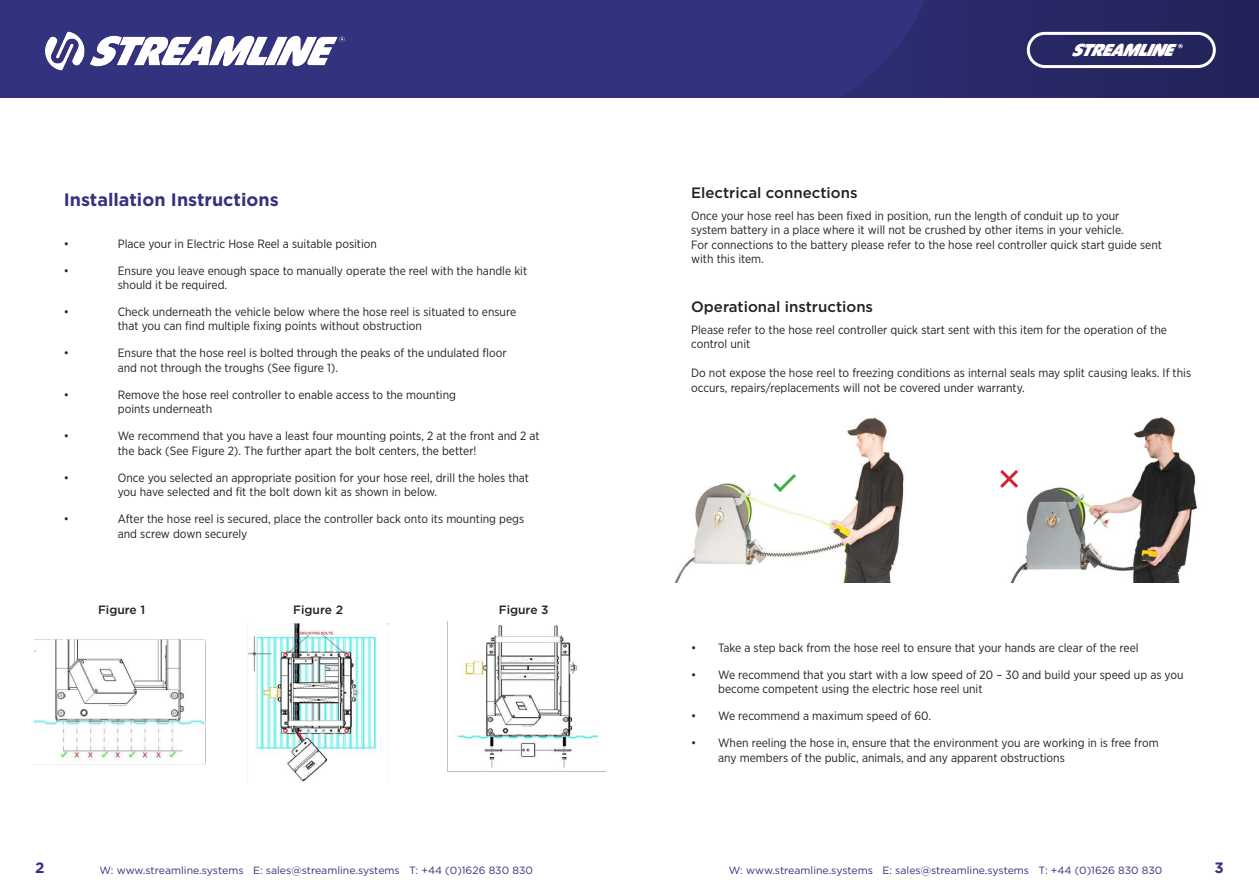
<style>
.page{position:relative;width:1259px;height:893px;background:#fff}
.page>*{position:absolute;margin:0;border:0;box-sizing:border-box;transform-origin:0 0}
.t1{font:700 18px "Gotham";color:#32327f}
.t2{font:italic 18px "Harry Obese";color:#fff}
.t3{font:500 15px "Gotham";color:#231f20}
.t4{font:700 15px "Gotham";color:#32327f}
.t5{font:12px/14.4px "Gotham Narrow";color:#231f20}
.t6{font:500 12px "Gotham";color:#231f20}
.t7{font:10.5px "Gotham";color:#32327f}
.t8{font:7.5px "Harry Obese";color:#fff}
</style>
<div class="page">
<div style="left:0;top:0;width:1259px;height:98px;background:#32327f"></div>
<svg style="left:842px;top:0;width:417px;height:98px"></svg>
<div style="left:1026px;top:32px;width:189px;height:36px;border:3px solid #fff;border-radius:17px"></div>
<img style="left:45px;top:31px;width:300px;height:40px">
<img style="left:1010px;top:417px;width:188px;height:166px">
<img style="left:35px;top:622px;width:570px;height:160px">
<img style="left:675px;top:417px;width:229px;height:166px">
<svg style="left:773px;top:474px;width:23px;height:18px"></svg>
<svg style="left:1000px;top:470px;width:18px;height:18px"></svg>
<p class="t1" style="left:64px;top:188px;width:216px">Installation Instructions</p>
<p class="t5" style="left:64px;top:236px;width:7px">•</p>
<p class="t5" style="left:118px;top:236px;width:261px">Place your in Electric Hose Reel a suitable position</p>
<p class="t5" style="left:64px;top:263px;width:7px">•</p>
<p class="t5" style="left:118px;top:263px;width:411px">Ensure you leave enough space to manually operate the reel with the handle kit should it be required.</p>
<p class="t5" style="left:64px;top:304px;width:7px">•</p>
<p class="t5" style="left:118px;top:304px;width:400px">Check underneath the vehicle below where the hose reel is situated to ensure that you can find multiple fixing points without obstruction</p>
<p class="t5" style="left:64px;top:346px;width:7px">•</p>
<p class="t5" style="left:118px;top:346px;width:390px">Ensure that the hose reel is bolted through the peaks of the undulated floor and not through the troughs (See figure 1).</p>
<p class="t5" style="left:64px;top:387px;width:7px">•</p>
<p class="t5" style="left:118px;top:387px;width:340px">Remove the hose reel controller to enable access to the mounting points underneath</p>
<p class="t5" style="left:64px;top:429px;width:7px">•</p>
<p class="t5" style="left:118px;top:429px;width:423px">We recommend that you have a least four mounting points, 2 at the front and 2 at the back (See Figure 2). The further apart the bolt centers, the better!</p>
<p class="t5" style="left:64px;top:470px;width:7px">•</p>
<p class="t5" style="left:118px;top:470px;width:413px">Once you selected an appropriate position for your hose reel, drill the holes that you have selected and fit the bolt down kit as shown in below.</p>
<p class="t5" style="left:64px;top:511px;width:7px">•</p>
<p class="t5" style="left:118px;top:511px;width:408px">After the hose reel is secured, place the controller back onto its mounting pegs and screw down securely</p>
<p class="t6" style="left:98px;top:602px;width:49px">Figure 1</p>
<p class="t6" style="left:293px;top:602px;width:51px">Figure 2</p>
<p class="t6" style="left:499px;top:602px;width:51px">Figure 3</p>
<p class="t3" style="left:691px;top:183px;width:168px">Electrical connections</p>
<h1 class="t2" style="left:1071px;top:39px;width:113px">STREAMLINE</h1>
<p class="t8" style="left:1178px;top:42px;width:6px">®</p>
<p class="t5" style="left:691px;top:208px;width:472px">Once your hose reel has been fixed in position, run the length of conduit up to your<br>system battery in a place where it will not be crushed by other items in your vehicle.<br>For connections to the battery please refer to the hose reel controller quick start guide sent with this item.</p>
<p class="t3" style="left:691px;top:297px;width:183px">Operational instructions</p>
<p class="t5" style="left:691px;top:322px;width:477px">Please refer to the hose reel controller quick start sent with this item for the operation of the control unit</p>
<p class="t5" style="left:691px;top:366px;width:501px">Do not expose the hose reel to freezing conditions as internal seals may split causing leaks. If this occurs, repairs/replacements will not be covered under warranty.</p>
<p class="t5" style="left:691px;top:640px;width:449px">• Take a step back from the hose reel to ensure that your hands are clear of the reel</p>
<p class="t5" style="left:718px;top:667px;width:467px;text-indent:-27px">• We recommend that you start with a low speed of 20 – 30 and build your speed up as you become competent using the electric hose reel unit</p>
<p class="t5" style="left:691px;top:708px;width:241px">• We recommend a maximum speed of 60.</p>
<p class="t5" style="left:718px;top:735px;width:442px;text-indent:-27px">• When reeling the hose in, ensure that the environment you are working in is free from any members of the public, animals, and any apparent obstructions</p>
<p class="t4" style="left:35px;top:857px;width:11px">2</p>
<p class="t7" style="left:99px;top:864px;width:435px">W: www.streamline.systems E: sales@streamline.systems T: +44 (0)1626 830 830</p>
<p class="t7" style="left:729px;top:864px;width:435px">W: www.streamline.systems E: sales@streamline.systems T: +44 (0)1626 830 830</p>
<p class="t4" style="left:1214px;top:857px;width:11px">3</p>
</div>
